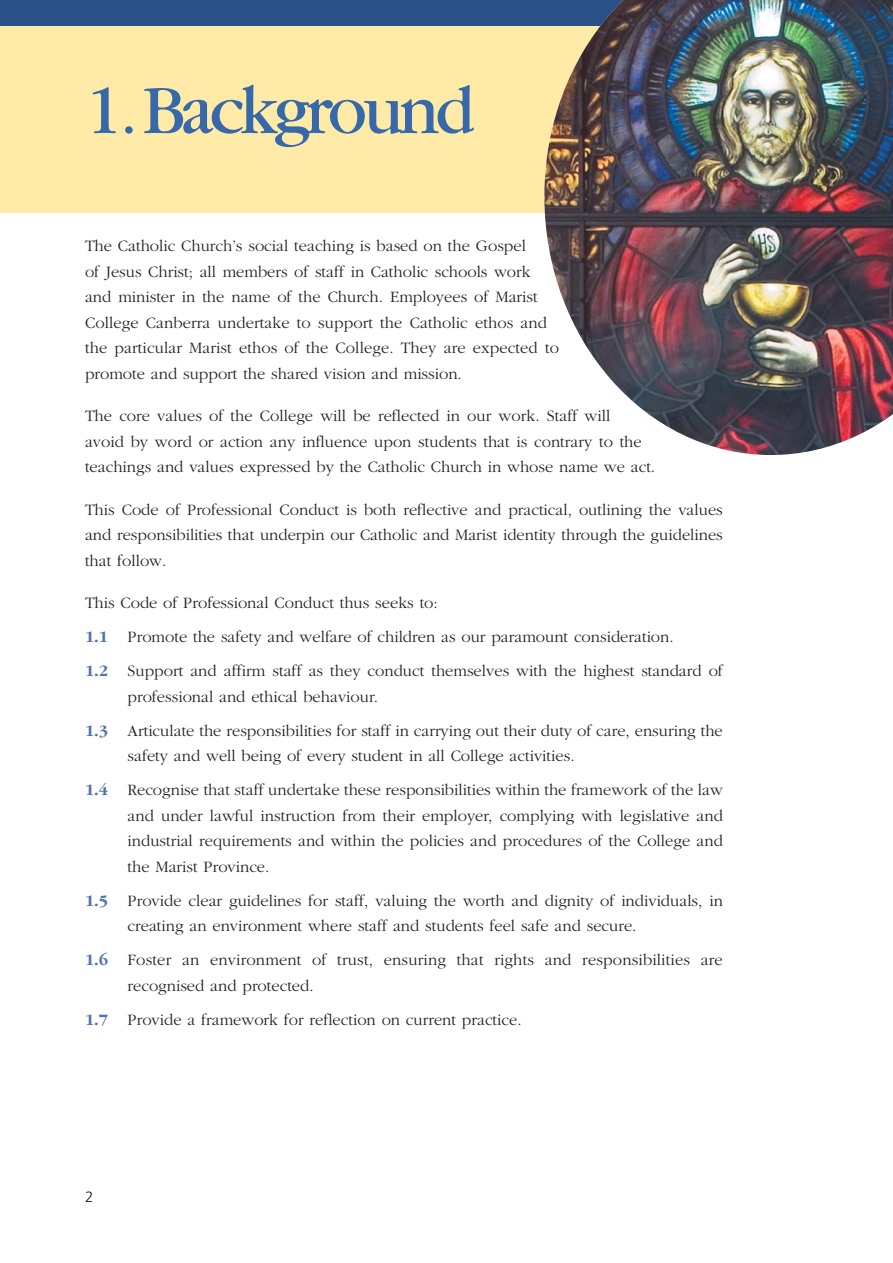
<style>
.page{position:relative;width:893px;height:1263px;background:#fff}
.page>*{position:absolute;margin:0;border:0;box-sizing:border-box;transform-origin:0 0}
.t1{font:72px "Garamond";letter-spacing:-.055em;color:#3768a9}
.t2{font:300 16.5px/25.5px "Garamond";color:#231f20}
.t3{font:300 15px "Frutiger";color:#231f20}
.s1{font-weight:700;color:#4f74b1}
</style>
<div class="page">
<div style="left:0;top:0;width:893px;height:213px;background:#ffeaa8"></div>
<div style="left:0;top:0;width:723px;height:26px;background:#2a5187"></div>
<img style="left:544px;top:0;width:349px;height:455px">
<h1 class="t1" style="left:85px;top:85px;width:391px">1. Background</h1>
<p class="t2" style="left:85px;top:235px;width:475px">The Catholic Church’s social teaching is based on the Gospel<br>of Jesus Christ; all members of staff in Catholic schools work and minister in the name of the Church. Employees of Marist College Canberra undertake to support the Catholic ethos and the particular Marist ethos of the College. They are expected to promote and support the shared vision and mission.</p>
<p class="t2" style="left:85px;top:405px;width:572px">The core values of the College will be reflected in our work. Staff will<br>avoid by word or action any influence upon students that is contrary to the teachings and values expressed by the Catholic Church in whose name we act.</p>
<p class="t2" style="left:85px;top:498px;width:639px;text-align:justify">This Code of Professional Conduct is both reflective and practical, outlining the values and responsibilities that underpin our Catholic and Marist identity through the guidelines that follow.</p>
<p class="t2" style="left:85px;top:587px;width:639px;line-height:34px">This Code of Professional Conduct thus seeks to:<br><span class="s1">1.1</span> Promote the safety and welfare of children as our paramount consideration.<br><span class="s1">1.2</span> Support and affirm staff as they conduct themselves with the highest standard of</p>
<p class="t2" style="left:85px;top:681px;width:639px;line-height:34px;text-indent:43px">professional and ethical behaviour.<br><span class="s1">1.3</span> Articulate the responsibilities for staff in carrying out their duty of care, ensuring the</p>
<p class="t2" style="left:85px;top:740px;width:639px;line-height:34px;text-indent:43px">safety and well being of every student in all College activities.<br><span class="s1">1.4</span> Recognise that staff undertake these responsibilities within the framework of the law</p>
<p class="t2" style="left:128px;top:804px;width:597px;text-align:justify">and under lawful instruction from their employer, complying with legislative and industrial requirements and within the policies and procedures of the College and the Marist Province.</p>
<p class="t2" style="left:128px;top:889px;width:597px;text-indent:-43px"><span class="s1">1.5</span> Provide clear guidelines for staff, valuing the worth and dignity of individuals, in creating an environment where staff and students feel safe and secure.</p>
<p class="t2" style="left:128px;top:949px;width:597px;text-indent:-43px"><span class="s1">1.6</span> Foster an environment of trust, ensuring that rights and responsibilities are recognised and protected.</p>
<p class="t2" style="left:85px;top:1008px;width:438px"><span class="s1">1.7</span> Provide a framework for reflection on current practice.</p>
<p class="t3" style="left:85px;top:1191px;width:10px">2</p>
</div>
